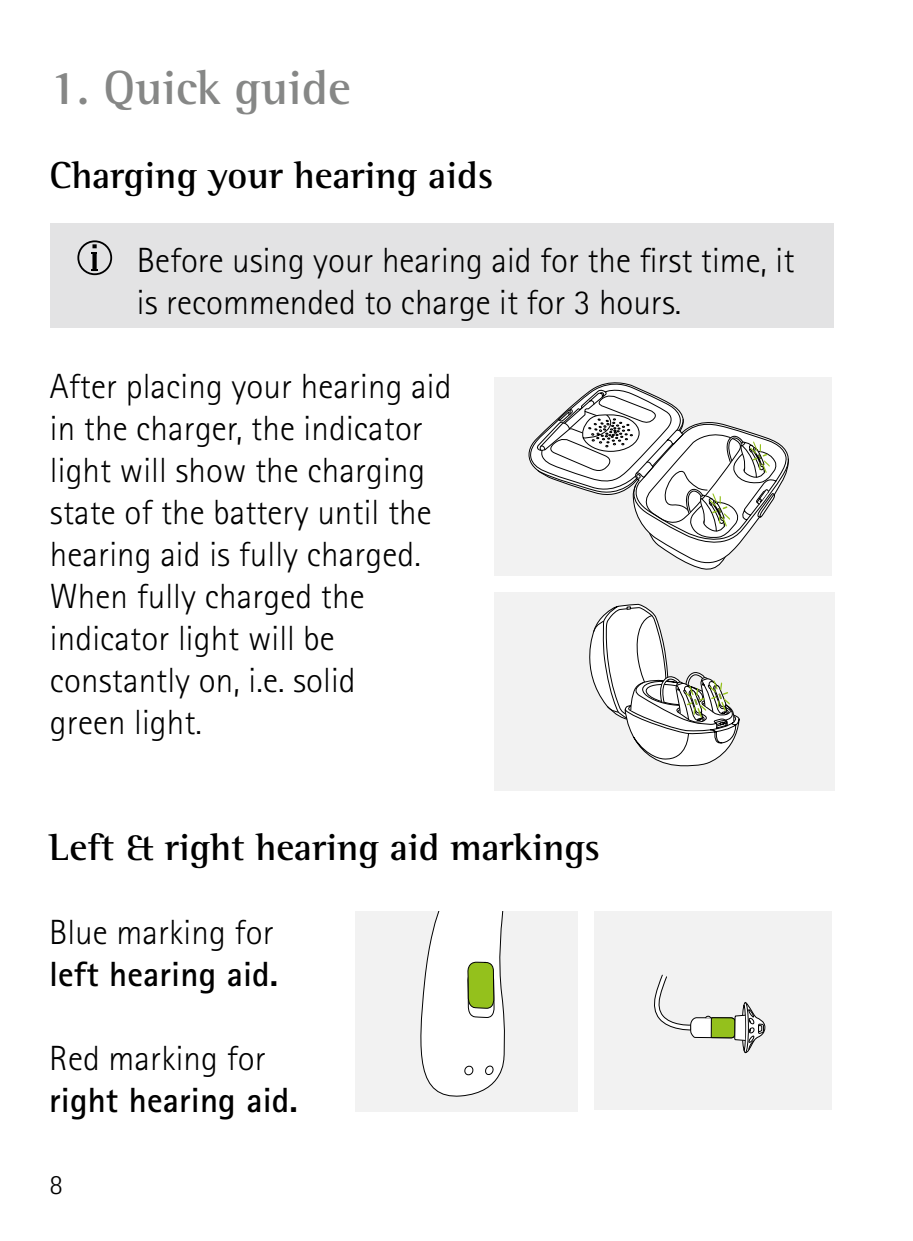
<style>
.page{position:relative;width:913px;height:1241px;background:#fff}
.page>*{position:absolute;margin:0;border:0;box-sizing:border-box;transform-origin:0 0}
.t1{font:700 49px "Rotis Semi Serif Pro";color:#868786}
.t2{font:700 38.5px "Rotis Semi Serif Pro";color:#000}
.t3{font:300 35px/42px "Rotis Sans Serif Pro";letter-spacing:.005em;color:#000}
.t4{font:700 35px "Rotis Sans Serif Pro";letter-spacing:.005em;color:#000}
.t5{font:300 28px "Rotis Sans Serif Pro";color:#000}
</style>
<div class="page">
<div style="left:494px;top:377px;width:337px;height:198px;background:#f2f2f2"></div>
<svg style="left:528px;top:382px;width:261px;height:188px"></svg>
<svg style="left:753px;top:441px;width:4px;height:10px"></svg>
<div style="left:355px;top:910px;width:223px;height:200px;background:#f2f2f2"></div>
<svg style="left:416px;top:910px;width:91px;height:187px"></svg>
<div style="left:494px;top:592px;width:340px;height:199px;background:#f2f2f2"></div>
<svg style="left:589px;top:604px;width:151px;height:162px"></svg>
<div style="left:594px;top:910px;width:238px;height:199px;background:#f2f2f2"></div>
<svg style="left:654px;top:974px;width:111px;height:79px"></svg>
<div style="left:50px;top:223px;width:783px;height:104px;background:#e3e3e4"></div>
<svg style="left:77px;top:240px;width:35px;height:35px"></svg>
<h1 class="t1" style="left:50px;top:67px;width:303px">1. Quick guide</h1>
<p class="t2" style="left:50px;top:159px;width:445px">Charging your hearing aids</p>
<p class="t3" style="left:137px;top:241px;width:659px">Before using your hearing aid for the first time, it is recommended to charge it for 3 hours.</p>
<p class="t3" style="left:50px;top:367px;width:403px">After placing your hearing aid in the charger, the indicator light will show the charging state of the battery until the hearing aid is fully charged.<br>When fully charged the indicator light will be constantly on, i.e. solid<br>green light.</p>
<p class="t2" style="left:49px;top:831px;width:553px">Left &amp; right hearing aid markings</p>
<p class="t3" style="left:49px;top:913px;width:226px">Blue marking for</p>
<p class="t4" style="left:49px;top:959px;width:231px">left hearing aid.</p>
<p class="t3" style="left:49px;top:1039px;width:218px">Red marking for</p>
<p class="t4" style="left:49px;top:1085px;width:250px">right hearing aid.</p>
<p class="t5" style="left:50px;top:1172px;width:15px">8</p>
</div>
